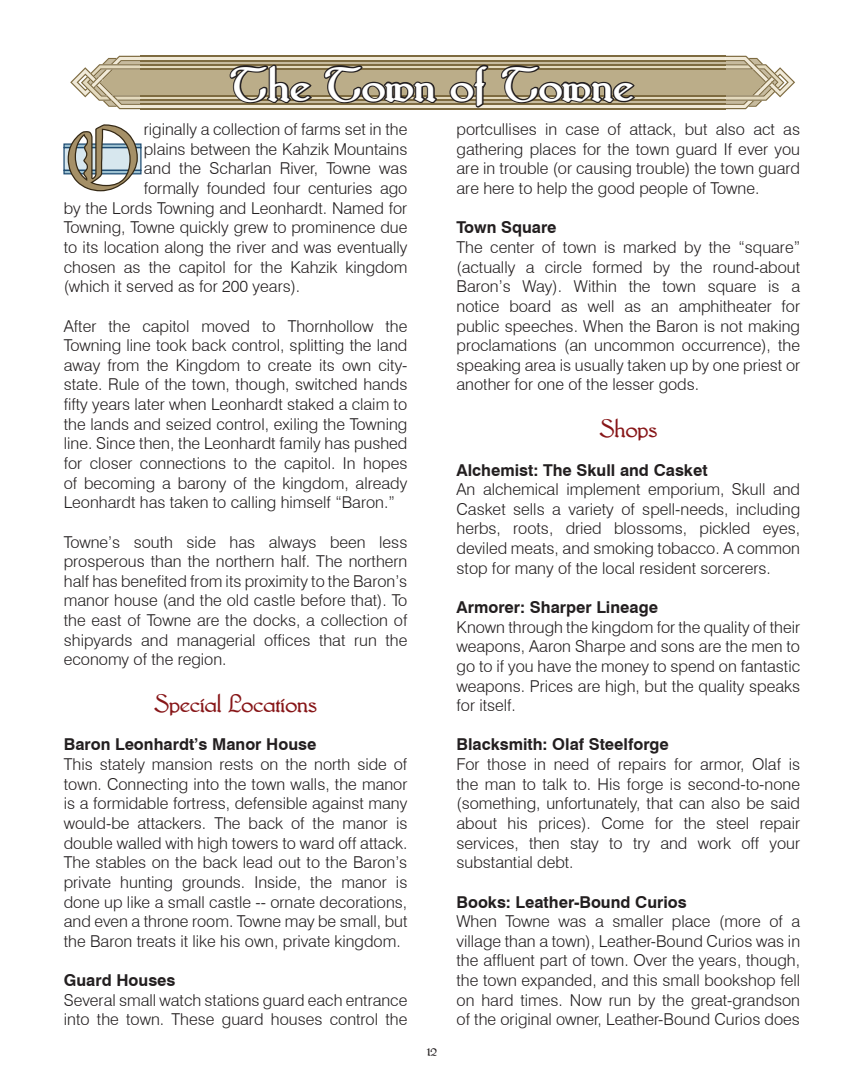
<style>
.page{position:relative;width:864px;height:1080px;background:#fff}
.page>*{position:absolute;margin:0;border:0;box-sizing:border-box;transform-origin:0 0}
.t1{font:700 40.95px "Bridgnorth";color:#fff}
.t2{font:21.75px "Bridgnorth";color:#871618}
.t3{font:300 16.35px/19.6px "Swiss 721 BT";color:#231f20;text-align:justify}
.t4{font:700 16.35px "Swiss 721 BT";color:#231f20}
.t5{font:13.65px "Bridgnorth";color:#231f20}
</style>
<div class="page">
<svg style="left:70px;top:56px;width:725px;height:54px;background:#a69b7f"></svg>
<div style="left:64px;top:148px;width:77px;height:22px;background:#d7e7ee"></div>
<div style="left:64px;top:147px;width:78px;height:24px;border:1px solid #1f4d73"></div>
<hr style="left:64px;top:144px;width:77px;height:4px;background:#9dc1d1">
<div style="left:64px;top:143px;width:78px;height:5px;border:1px solid #1f4d73"></div>
<div style="left:64px;top:170px;width:78px;height:4px;border:1px solid #1f4d73"></div>
<svg style="left:67px;top:124px;width:71px;height:68px"></svg>
<h1 class="t1" style="left:230px;top:66px;width:405px">The Town of Towne</h1>
<p class="t3" style="left:457px;top:119px;width:345px">portcullises in case of attack, but also act as gathering places for the town guard If ever you are in trouble (or causing trouble) the town guard are here to help the good people of Towne.</p>
<p class="t4" style="left:457px;top:218px;width:102px">Town Square</p>
<p class="t3" style="left:457px;top:237px;width:345px">The center of town is marked by the “square” (actually a circle formed by the round-about Baron’s Way). Within the town square is a notice board as well as an amphitheater for public speeches. When the Baron is not making proclamations (an uncommon occurrence), the speaking area is usually taken up by one priest or another for one of the lesser gods.</p>
<h2 class="t2" style="left:600px;top:419px;width:59px">Shops</h2>
<p class="t4" style="left:457px;top:460px;width:253px">Alchemist: The Skull and Casket</p>
<p class="t3" style="left:457px;top:479px;width:345px">An alchemical implement emporium, Skull and Casket sells a variety of spell-needs, including herbs, roots, dried blossoms, pickled eyes, deviled meats, and smoking tobacco. A common stop for many of the local resident sorcerers.</p>
<p class="t4" style="left:457px;top:597px;width:203px">Armorer: Sharper Lineage</p>
<p class="t3" style="left:457px;top:617px;width:345px">Known through the kingdom for the quality of their weapons, Aaron Sharpe and sons are the men to go to if you have the money to spend on fantastic weapons. Prices are high, but the quality speaks for itself.</p>
<p class="t4" style="left:457px;top:735px;width:214px">Blacksmith: Olaf Steelforge</p>
<p class="t3" style="left:457px;top:754px;width:345px">For those in need of repairs for armor, Olaf is the man to talk to. His forge is second-to-none (something, unfortunately, that can also be said about his prices). Come for the steel repair services, then stay to try and work off your substantial debt.</p>
<p class="t4" style="left:457px;top:892px;width:232px">Books: Leather-Bound Curios</p>
<p class="t3" style="left:457px;top:911px;width:345px">When Towne was a smaller place (more of a village than a town), Leather-Bound Curios was in the affluent part of town. Over the years, though, the town expanded, and this small bookshop fell on hard times. Now run by the great-grandson of the original owner, Leather-Bound Curios does</p>
<p class="t3" style="left:144px;top:119px;width:265px">riginally a collection of farms set in the</p>
<p class="t3" style="left:144px;top:139px;width:265px">plains between the Kahzik Mountains</p>
<p class="t3" style="left:144px;top:159px;width:265px">and the Scharlan River, Towne was</p>
<p class="t3" style="left:144px;top:178px;width:265px">formally founded four centuries ago</p>
<p class="t3" style="left:64px;top:198px;width:345px">by the Lords Towning and Leonhardt. Named for</p>
<p class="t3" style="left:64px;top:218px;width:345px">Towning, Towne quickly grew to prominence due</p>
<p class="t3" style="left:64px;top:237px;width:345px">to its location along the river and was eventually</p>
<p class="t3" style="left:64px;top:257px;width:345px">chosen as the capitol for the Kahzik kingdom</p>
<p class="t3" style="left:64px;top:276px;width:238px">(which it served as for 200 years).</p>
<p class="t3" style="left:64px;top:316px;width:345px">After the capitol moved to Thornhollow the Towning line took back control, splitting the land away from the Kingdom to create its own city&shy;state. Rule of the town, though, switched hands fifty years later when Leonhardt staked a claim to the lands and seized control, exiling the Towning line. Since then, the Leonhardt family has pushed for closer connections to the capitol. In hopes of becoming a barony of the kingdom, already Leonhardt has taken to calling himself “Baron.”</p>
<p class="t3" style="left:64px;top:532px;width:345px">Towne’s south side has always been less prosperous than the northern half. The northern half has benefited from its proximity to the Baron’s manor house (and the old castle before that). To the east of Towne are the docks, a collection of shipyards and managerial offices that run the economy of the region.</p>
<h2 class="t2" style="left:154px;top:694px;width:164px">Special Locations</h2>
<p class="t4" style="left:64px;top:735px;width:254px">Baron Leonhardt’s Manor House</p>
<p class="t3" style="left:64px;top:754px;width:345px">This stately mansion rests on the north side of town. Connecting into the town walls, the manor is a formidable fortress, defensible against many would-be attackers. The back of the manor is double walled with high towers to ward off attack.<br>The stables on the back lead out to the Baron’s private hunting grounds. Inside, the manor is done up like a small castle -- ornate decorations, and even a throne room. Towne may be small, but the Baron treats it like his own, private kingdom.</p>
<p class="t4" style="left:64px;top:970px;width:113px">Guard Houses</p>
<p class="t3" style="left:64px;top:990px;width:345px">Several small watch stations guard each entrance into the town. These guard houses control the</p>
<p class="t5" style="left:427px;top:1045px;width:12px">12</p>
</div>
